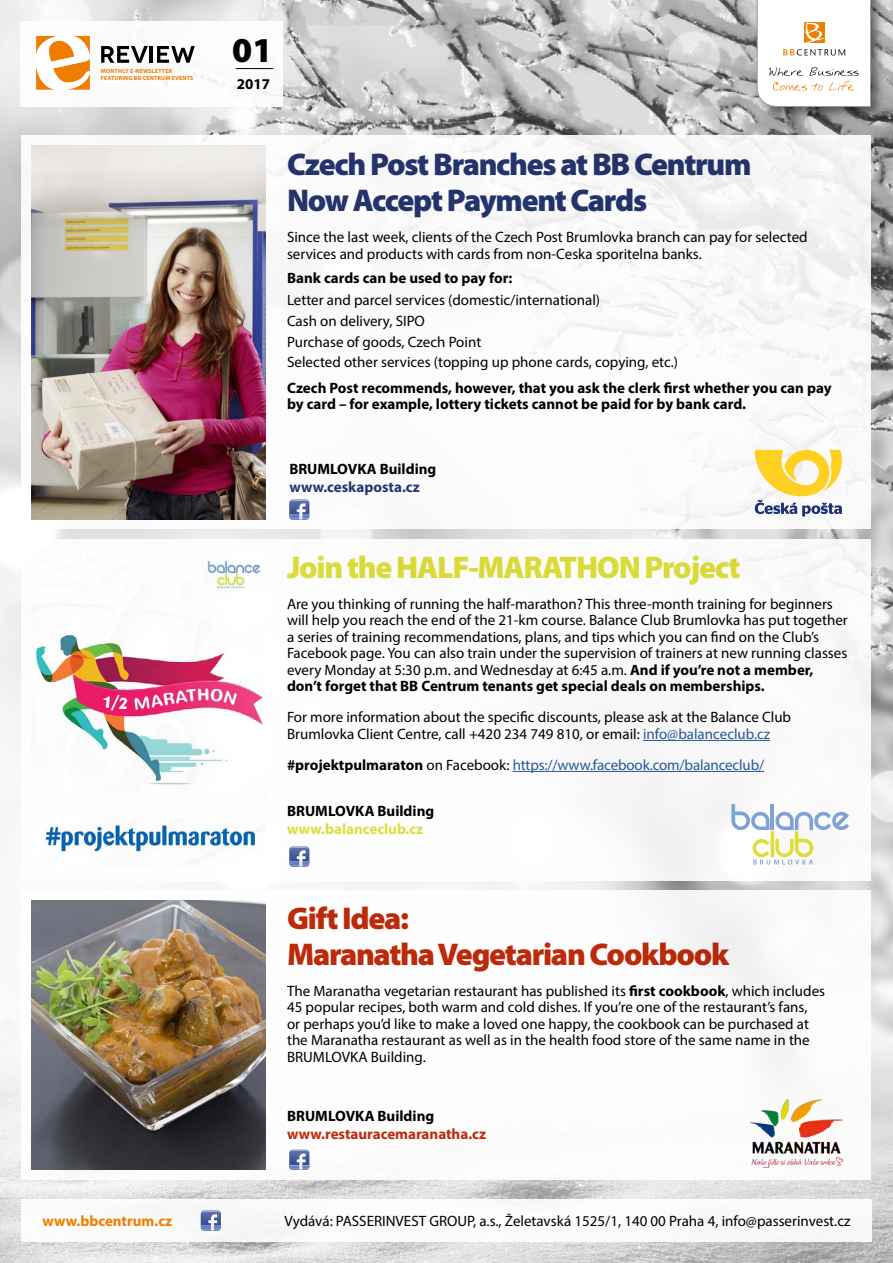
<style>
.page{position:relative;width:893px;height:1263px;background:#fff}
.page>*{position:absolute;margin:0;border:0;box-sizing:border-box;transform-origin:0 0}
.t1{font:900 35.1px "Myriad Pro";color:#000}
.t2{font:900 31.5px/36px "Myriad Pro";letter-spacing:-.04em;color:#25356f}
.t3{font:900 31.5px/36px "Myriad Pro";letter-spacing:-.04em;color:#bd2b0b}
.t4{font:900 31.5px "Myriad Pro";letter-spacing:-.04em;color:#ddde3a}
.t5{font:15px/16.5px "Myriad Pro";color:#000}
.t6{font:700 15px/16.5px "Myriad Pro";color:#000}
.t7{font:15px "Myriad Pro";letter-spacing:-.01em;color:#275b9b}
.t8{font:700 15px "Myriad Pro";color:#bd2b0b}
.t9{font:700 15px "Myriad Pro";color:#ddde3a}
.t10{font:700 15px "Myriad Pro";color:#25356f}
.t11{font:700 15px "Myriad Pro";color:#ef7d00}
.t12{font:700 6px/7.2px "Myriad Pro";letter-spacing:.02em;color:#ef7d00}
.s1{font-weight:700}
.s2{color:#275b9b}
.s3{font-weight:700;color:#000}
.s4{color:#000}
</style>
<div class="page">
<img style="left:0;top:0;width:893px;height:1263px">
<div style="left:22px;top:1199px;width:850px;height:43px;background:#fff"></div>
<div style="left:21px;top:21px;width:262px;height:86px;background:#fff"></div>
<hr style="left:236px;top:68px;width:37px;height:1px;background:#000">
<svg style="left:201px;top:1210px;width:20px;height:20px"></svg>
<div style="left:754px;top:0;width:132px;height:122px;background:#000;opacity:.5"></div>
<svg style="left:757px;top:0;width:114px;height:107px"></svg>
<div style="left:22px;top:135px;width:849px;height:394px;background:#fff"></div>
<img style="left:32px;top:146px;width:234px;height:374px">
<svg style="left:289px;top:500px;width:20px;height:20px"></svg>
<div style="left:22px;top:539px;width:849px;height:341px;background:#fff"></div>
<div style="left:22px;top:890px;width:849px;height:289px;background:#fff"></div>
<hr style="left:643px;top:740px;width:127px;height:1px;background:#275b9b">
<hr style="left:513px;top:771px;width:251px;height:1px;background:#275b9b">
<img style="left:35px;top:560px;width:228px;height:296px">
<img style="left:32px;top:900px;width:234px;height:270px">
<img style="left:751px;top:1100px;width:91px;height:68px">
<svg style="left:289px;top:846px;width:20px;height:21px"></svg>
<svg style="left:289px;top:1150px;width:20px;height:20px"></svg>
<svg style="left:755px;top:450px;width:87px;height:66px"></svg>
<svg style="left:731px;top:804px;width:118px;height:60px"></svg>
<hr style="left:771px;top:831px;width:3px;height:26px;background:#ddde3a">
<svg style="left:101px;top:46px;width:47px;height:17px"></svg>
<hr style="left:150px;top:46px;width:3px;height:17px;background:#000">
<svg style="left:157px;top:46px;width:38px;height:17px"></svg>
<svg style="left:36px;top:36px;width:54px;height:54px"></svg>
<p class="t12" style="left:101px;top:67px;width:94px">MONTHLY E-NEWSLETTER<br>FEATURING BB CENTRUM EVENTS</p>
<h1 class="t1" style="left:232px;top:30px;width:42px">01</h1>
<p class="t6" style="left:237px;top:75px;width:35px">2017</p>
<h2 class="t2" style="left:287px;top:147px;width:466px">Czech Post Branches at BB Centrum<br>Now Accept Payment Cards</h2>
<p class="t5" style="left:287px;top:229px;width:522px">Since the last week, clients of the Czech Post Brumlovka branch can pay for selected services and products with cards from non-Ceska sporitelna banks.</p>
<p class="t6" style="left:287px;top:269px;width:227px">Bank cards can be used to pay for:</p>
<p class="t5" style="left:287px;top:290px;width:392px;line-height:20.7px">Letter and parcel services (domestic/international)<br>Cash on delivery, SIPO<br>Purchase of goods, Czech Point<br>Selected other services (topping up phone cards, copying, etc.)</p>
<p class="t6" style="left:287px;top:379px;width:546px">Czech Post recommends, however, that you ask the clerk first whether you can pay by card – for example, lottery tickets cannot be paid for by bank card.</p>
<p class="t6" style="left:289px;top:460px;width:149px">BRUMLOVKA Building</p>
<p class="t10" style="left:289px;top:477px;width:132px">www.ceskaposta.cz</p>
<h2 class="t4" style="left:287px;top:549px;width:455px">Join the HALF-MARATHON Project</h2>
<p class="t5" style="left:287px;top:595px;width:562px">Are you thinking of running the half-marathon? This three-month training for beginners will help you reach the end of the 21-km course. Balance Club Brumlovka has put together a series of training recommendations, plans, and tips which you can find on the Club’s Facebook page. You can also train under the supervision of trainers at new running classes every Monday at 5:30 p.m. and Wednesday at 6:45 a.m. <span class="s1">And if you’re not a member, don’t forget that BB Centrum tenants get special deals on memberships.</span></p>
<p class="t5" style="left:287px;top:709px;width:506px">For more information about the specific discounts, please ask at the Balance Club<br>Brumlovka Client Centre, call +420 234 749 810, or email: <span class="s2">info@balanceclub.cz</span></p>
<p class="t7" style="left:287px;top:756px;width:479px"><span class="s3">#projektpulmaraton</span> <span class="s4">on Facebook:</span> https://www.facebook.com/balanceclub/</p>
<p class="t6" style="left:287px;top:802px;width:149px">BRUMLOVKA Building</p>
<p class="t9" style="left:287px;top:819px;width:137px">www.balanceclub.cz</p>
<h2 class="t3" style="left:287px;top:900px;width:444px">Gift Idea:<br>Maranatha Vegetarian Cookbook</h2>
<p class="t5" style="left:287px;top:982px;width:540px">The Maranatha vegetarian restaurant has published its <span class="s1">first cookbook</span>, which includes 45 popular recipes, both warm and cold dishes. If you’re one of the restaurant’s fans,<br>or perhaps you’d like to make a loved one happy, the cookbook can be purchased at the Maranatha restaurant as well as in the health food store of the same name in the BRUMLOVKA Building.</p>
<p class="t6" style="left:287px;top:1107px;width:149px">BRUMLOVKA Building</p>
<p class="t8" style="left:287px;top:1124px;width:200px">www.restauracemaranatha.cz</p>
<p class="t11" style="left:43px;top:1211px;width:131px">www.bbcentrum.cz</p>
<p class="t5" style="left:284px;top:1213px;width:567px">Vydává: PASSERINVEST GROUP, a.s., Želetavská 1525/1, 140 00 Praha 4, info@passerinvest.cz</p>
</div>
